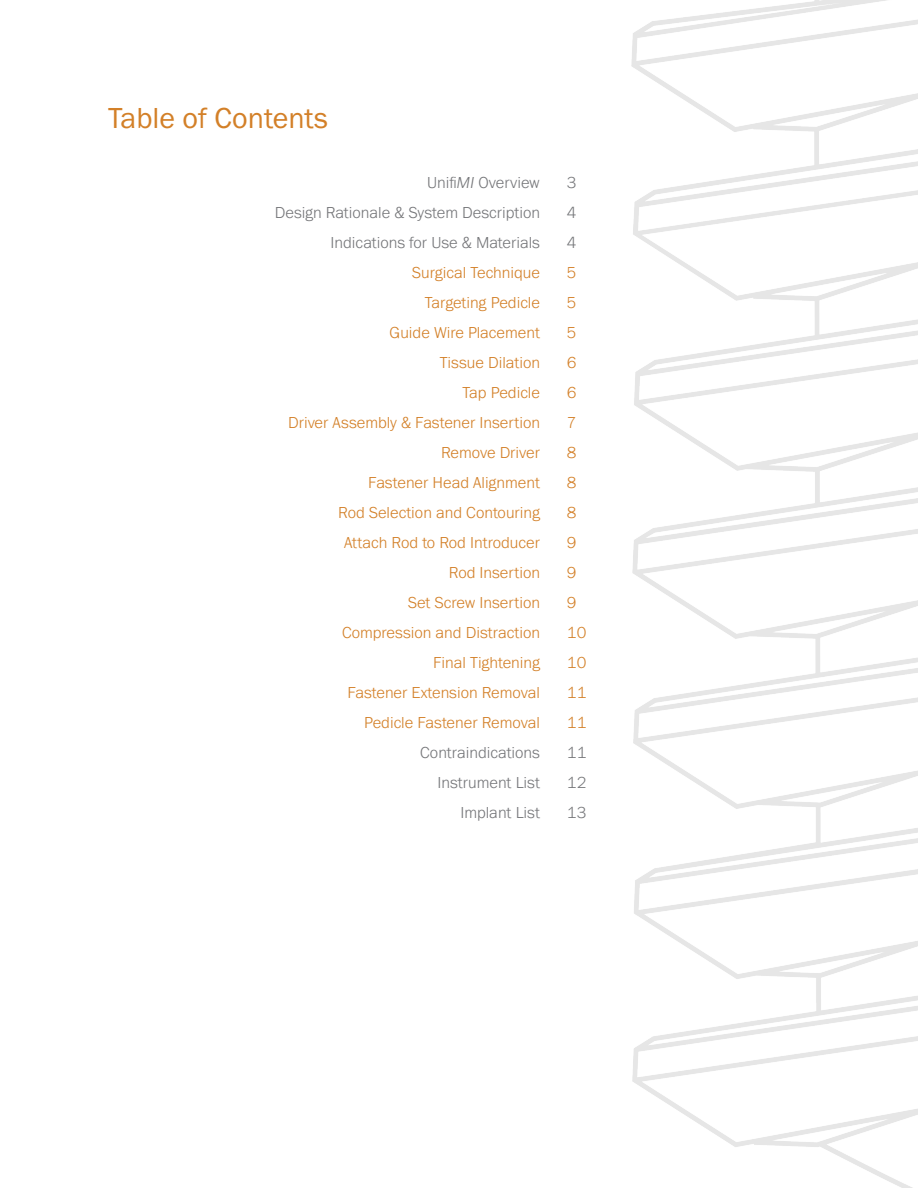
<style>
.page{position:relative;width:918px;height:1188px;background:#fff}
.page>*{position:absolute;margin:0;border:0;box-sizing:border-box;transform-origin:0 0}
.t1{font:30px "Franklin Gothic URW Boo";color:#d38028}
.t2{font:300 16.5px "Franklin Gothic URW";color:#d38028}
.t3{font:300 16.5px "Franklin Gothic URW";color:#757679}
.s1{font-style:italic}
</style>
<div class="page">
<img style="left:632px;top:0;width:286px;height:1188px">
<p class="t1" style="left:108px;top:99px;width:222px">Table of Contents</p>
<p class="t3" style="left:427px;top:172px;width:114px">Unifi<span class="s1">MI</span> Overview</p>
<p class="t3" style="left:567px;top:172px;width:11px">3</p>
<p class="t3" style="left:275px;top:202px;width:267px">Design Rationale &amp; System Description</p>
<p class="t3" style="left:567px;top:202px;width:11px">4</p>
<p class="t3" style="left:331px;top:232px;width:211px">Indications for Use &amp; Materials</p>
<p class="t3" style="left:567px;top:232px;width:11px">4</p>
<p class="t2" style="left:412px;top:262px;width:130px">Surgical Technique</p>
<p class="t2" style="left:567px;top:262px;width:11px">5</p>
<p class="t2" style="left:425px;top:292px;width:117px">Targeting Pedicle</p>
<p class="t2" style="left:567px;top:292px;width:11px">5</p>
<p class="t2" style="left:390px;top:322px;width:152px">Guide Wire Placement</p>
<p class="t2" style="left:567px;top:322px;width:11px">5</p>
<p class="t2" style="left:440px;top:352px;width:102px">Tissue Dilation</p>
<p class="t2" style="left:567px;top:352px;width:11px">6</p>
<p class="t2" style="left:462px;top:382px;width:79px">Tap Pedicle</p>
<p class="t2" style="left:567px;top:382px;width:11px">6</p>
<p class="t2" style="left:288px;top:412px;width:253px">Driver Assembly &amp; Fastener Insertion</p>
<p class="t2" style="left:567px;top:412px;width:11px">7</p>
<p class="t2" style="left:441px;top:442px;width:100px">Remove Driver</p>
<p class="t2" style="left:567px;top:442px;width:11px">8</p>
<p class="t2" style="left:368px;top:472px;width:173px">Fastener Head Alignment</p>
<p class="t2" style="left:567px;top:472px;width:11px">8</p>
<p class="t2" style="left:338px;top:502px;width:203px">Rod Selection and Contouring</p>
<p class="t2" style="left:567px;top:502px;width:11px">8</p>
<p class="t2" style="left:344px;top:532px;width:197px">Attach Rod to Rod Introducer</p>
<p class="t2" style="left:567px;top:532px;width:11px">9</p>
<p class="t2" style="left:449px;top:562px;width:93px">Rod Insertion</p>
<p class="t2" style="left:567px;top:562px;width:11px">9</p>
<p class="t2" style="left:408px;top:592px;width:134px">Set Screw Insertion</p>
<p class="t2" style="left:567px;top:592px;width:11px">9</p>
<p class="t2" style="left:342px;top:622px;width:199px">Compression and Distraction</p>
<p class="t2" style="left:567px;top:622px;width:21px">10</p>
<p class="t2" style="left:433px;top:652px;width:108px">Final Tightening</p>
<p class="t2" style="left:567px;top:652px;width:21px">10</p>
<p class="t2" style="left:347px;top:682px;width:194px">Fastener Extension Removal</p>
<p class="t2" style="left:567px;top:682px;width:21px">11</p>
<p class="t2" style="left:364px;top:712px;width:177px">Pedicle Fastener Removal</p>
<p class="t2" style="left:567px;top:712px;width:21px">11</p>
<p class="t3" style="left:420px;top:742px;width:121px">Contraindications</p>
<p class="t3" style="left:567px;top:742px;width:21px">11</p>
<p class="t3" style="left:437px;top:772px;width:104px">Instrument List</p>
<p class="t3" style="left:567px;top:772px;width:21px">12</p>
<p class="t3" style="left:460px;top:802px;width:81px">Implant List</p>
<p class="t3" style="left:567px;top:802px;width:21px">13</p>
</div>
